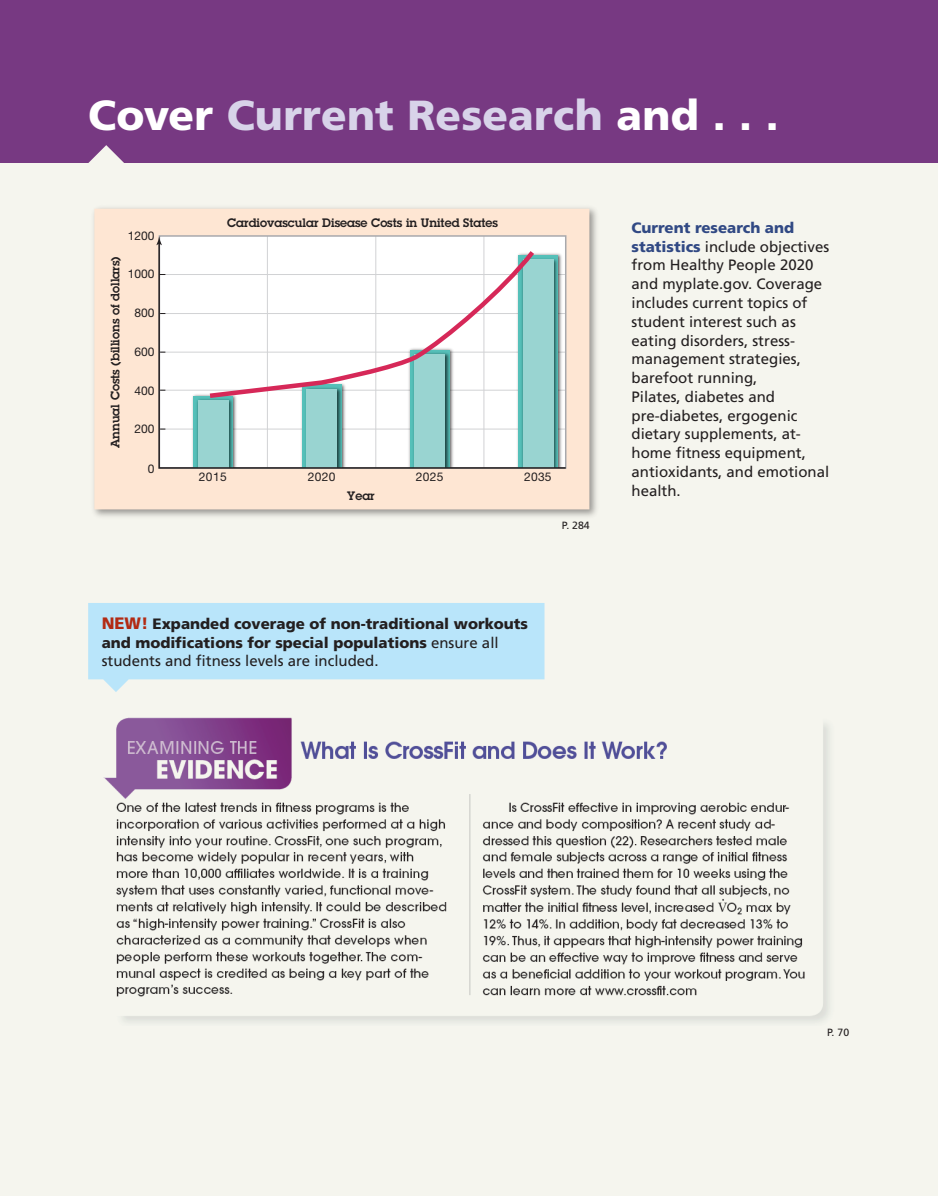
<style>
.page{position:relative;width:938px;height:1196px;background:#fff}
.page>*{position:absolute;margin:0;border:0;box-sizing:border-box;transform-origin:0 0}
.t1{font:900 42px "Frutiger LT Com";letter-spacing:.005em;color:#d8d3e9}
.t2{font:15px/18.8px "Frutiger LT Com";color:#231f20}
.t3{font:900 15px/18.8px "Frutiger LT Com";color:#231f20}
.t4{font:600 12px "Lubalin Graph Std";color:#231f20}
.t5{font:12px "Helvetica Neue LTW1 G";color:#231f20}
.t6{font:10.5px "Frutiger LT Com";color:#231f20}
.s1{color:#fff}
.s2{font-size:16.5px;color:#b22b14}
.s3{font-weight:400}
.s4{font-weight:900;color:#314984}
</style>
<div class="page">
<div style="left:0;top:151px;width:937px;height:1044px;background:#f5f5ee"></div>
<div style="left:0;top:0;width:937px;height:163px;background:#773982"></div>
<svg style="left:88px;top:145px;width:36px;height:18px"></svg>
<img style="left:93px;top:207px;width:504px;height:310px">
<div style="left:94px;top:209px;width:495px;height:300px;background:#fee6d3"></div>
<hr style="left:267px;top:236px;width:1px;height:232px;background:#d1d2d4">
<hr style="left:375px;top:236px;width:1px;height:232px;background:#d1d2d4">
<hr style="left:483px;top:236px;width:1px;height:232px;background:#d1d2d4">
<svg style="left:156px;top:236px;width:6px;height:9px"></svg>
<svg style="left:158px;top:241px;width:409px;height:228px;background:#cde2e1"></svg>
<svg style="left:205px;top:246px;width:333px;height:155px;background:#eff1f2"></svg>
<img style="left:103px;top:717px;width:727px;height:306px">
<svg style="left:88px;top:603px;width:456px;height:89px;background:#c1e7f8"></svg>
<h1 class="t1" style="left:88px;top:90px;width:692px"><span class="s1">Cover</span> Current Research <span class="s1">and . . .</span></h1>
<p class="t4" style="left:107px;top:448px;width:193px;rotate:-90deg">Annual Costs (billions of dollars)</p>
<p class="t5" style="left:128px;top:228px;width:28px">1200</p>
<p class="t5" style="left:128px;top:267px;width:28px">1000</p>
<p class="t5" style="left:135px;top:306px;width:22px">800</p>
<p class="t5" style="left:135px;top:344px;width:22px">600</p>
<p class="t5" style="left:135px;top:383px;width:22px">400</p>
<p class="t5" style="left:135px;top:421px;width:22px">200</p>
<p class="t5" style="left:148px;top:461px;width:8px">0</p>
<p class="t4" style="left:227px;top:215px;width:272px">Cardiovascular Disease Costs in United States</p>
<p class="t5" style="left:199px;top:469px;width:29px">2015</p>
<p class="t5" style="left:308px;top:469px;width:29px">2020</p>
<p class="t5" style="left:416px;top:469px;width:29px">2025</p>
<p class="t5" style="left:524px;top:469px;width:29px">2035</p>
<p class="t4" style="left:347px;top:487px;width:29px">Year</p>
<p class="t6" style="left:561px;top:519px;width:29px">P. 284</p>
<p class="t3" style="left:102px;top:614px;width:428px"><span class="s2">NEW!</span> Expanded coverage of non-traditional workouts and modifications for special populations <span class="s3">ensure all students and fitness levels are included.</span></p>
<p class="t2" style="left:631px;top:218px;width:199px"><span class="s4">Current research and statistics</span> include objectives from Healthy People 2020 and myplate.gov. Coverage includes current topics of student interest such as eating disorders, stress&shy;management strategies, barefoot running,<br>Pilates, diabetes and pre-diabetes, ergogenic dietary supplements, at&shy;home fitness equipment, antioxidants, and emotional health.</p>
<p class="t6" style="left:827px;top:1026px;width:23px">P. 70</p>
</div>
